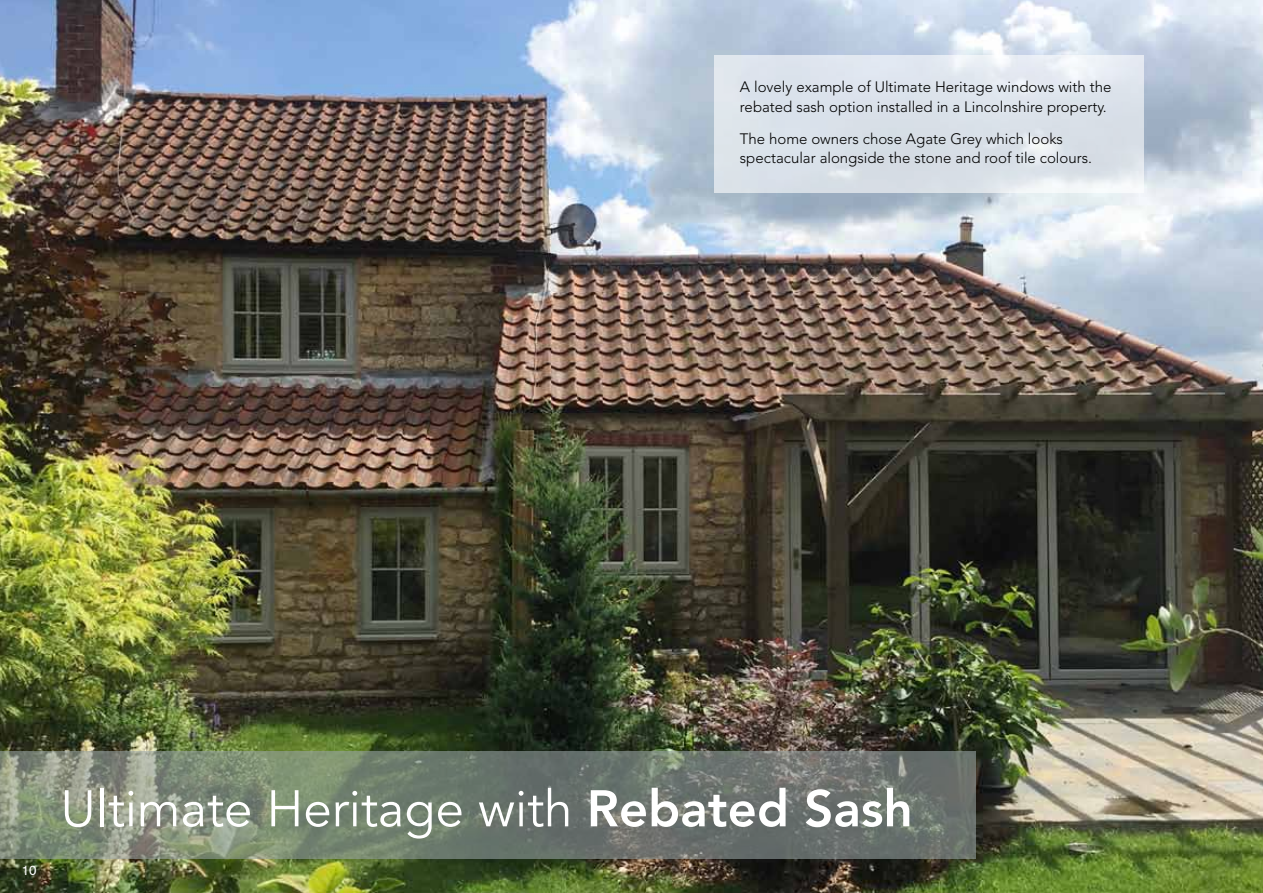
<style>
.page{position:relative;width:1263px;height:893px;background:#fff}
.page>*{position:absolute;margin:0;border:0;box-sizing:border-box;transform-origin:0 0}
.t1{font:51px "Avenir LT Std";color:#fff}
.t2{font:300 15px/19.5px "Avenir LT Std";color:#000}
.t3{font:13.5px "Swiss 721 BT";color:#fff}
.s1{font-weight:800}
</style>
<div class="page">
<img style="left:0;top:0;width:1263px;height:893px">
<svg style="left:714px;top:55px;width:430px;height:138px;fill:#dbe2eb"></svg>
<svg style="left:0;top:751px;width:975px;height:107px"></svg>
<p class="t2" style="left:740px;top:77px;width:373px">A lovely example of Ultimate Heritage windows with the rebated sash option installed in a Lincolnshire property.</p>
<p class="t2" style="left:740px;top:129px;width:354px">The home owners chose Agate Grey which looks spectacular alongside the stone and roof tile colours.</p>
<p class="t3" style="left:22px;top:862px;width:16px">10</p>
<h1 class="t1" style="left:61px;top:779px;width:854px">Ultimate Heritage with <span class="s1">Rebated Sash</span></h1>
</div>
